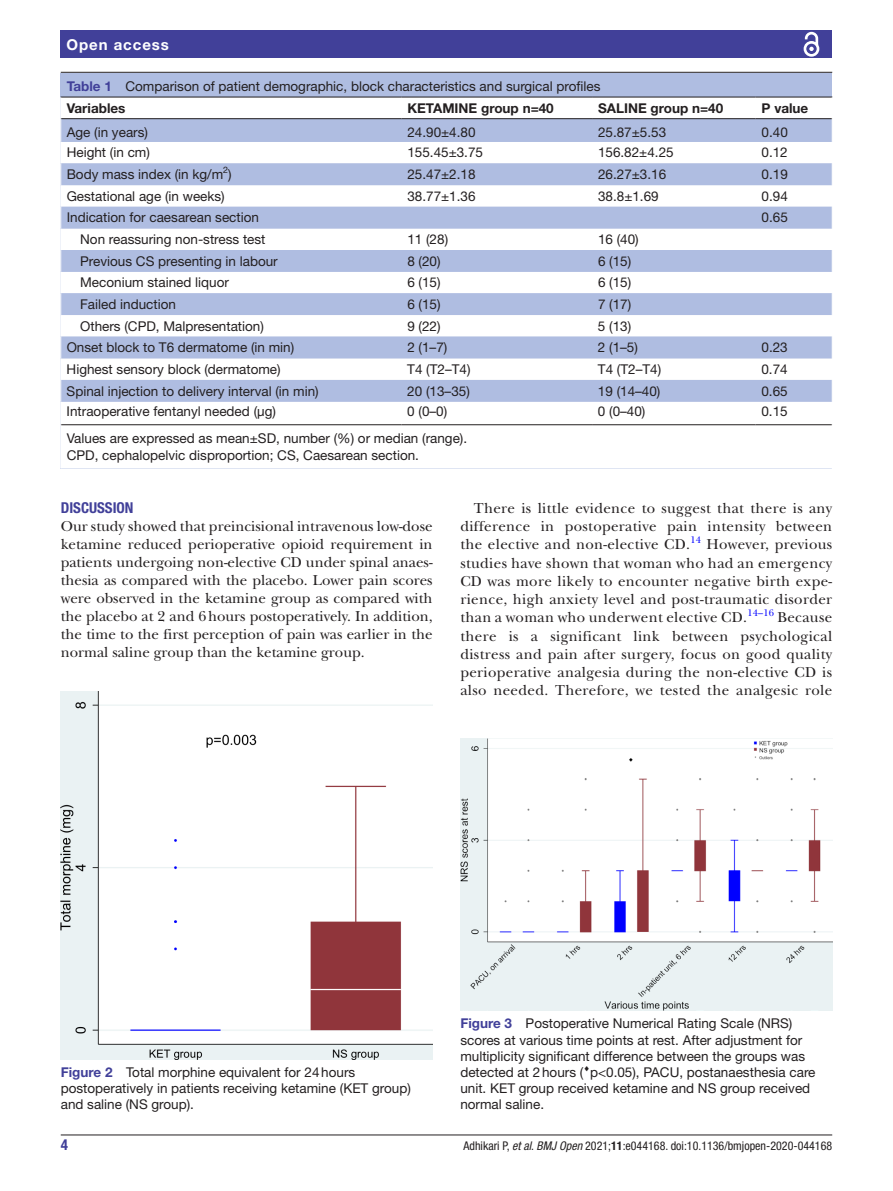
<style>
.page{position:relative;width:893px;height:1191px;background:#fff}
.page>*{position:absolute;margin:0;border:0;box-sizing:border-box;transform-origin:0 0}
.t1{font:15px/18.3px "New Baskerville";letter-spacing:.02em;color:#231f20;text-align:justify}
.t2{font:700 condensed 15px "Helvetica Neue LT Std";color:#414099}
.t3{font:700 15px "Helvetica Neue LT Std";letter-spacing:.065em;color:#fff}
.t4{font:13.5px/16.2px "Helvetica Neue LT Std";color:#231f20}
.t5{font:700 13.5px "Helvetica Neue LT Std";color:#231f20}
.t6{font:condensed 12px "Helvetica Neue LT Std";color:#231f20}
.t7{font:9.9px "New Baskerville";color:#00f}
.t8{font:9px "Helvetica Neue LT Std";color:#231f20}
.s1{font-weight:700;color:#414099}
.s2{font-weight:700}
.s3{font-size:13.5px}
.s4{font-style:italic}
</style>
<div class="page">
<hr style="left:61px;top:1134px;width:771px;height:1px;background:#231f20">
<div style="left:61px;top:31px;width:771px;height:27px;background:#414099"></div>
<svg style="left:803px;top:31px;width:17px;height:26px"></svg>
<div style="left:61px;top:73px;width:771px;height:395px;background:#afbde1"></div>
<hr style="left:61px;top:72px;width:771px;height:1px;background:#231f20">
<div style="left:61px;top:98px;width:771px;height:370px;background:#fff"></div>
<svg style="left:61px;top:119px;width:771px;height:282px"></svg>
<hr style="left:61px;top:97px;width:340px;height:1px;background:#231f20">
<hr style="left:61px;top:118px;width:340px;height:1px;background:#231f20">
<hr style="left:401px;top:97px;width:191px;height:1px;background:#231f20">
<hr style="left:401px;top:118px;width:191px;height:1px;background:#231f20">
<hr style="left:592px;top:97px;width:164px;height:1px;background:#231f20">
<hr style="left:592px;top:118px;width:164px;height:1px;background:#231f20">
<hr style="left:756px;top:97px;width:76px;height:1px;background:#231f20">
<hr style="left:756px;top:118px;width:76px;height:1px;background:#231f20">
<hr style="left:61px;top:424px;width:340px;height:1px;background:#231f20">
<hr style="left:401px;top:424px;width:191px;height:1px;background:#231f20">
<hr style="left:592px;top:424px;width:164px;height:1px;background:#231f20">
<hr style="left:756px;top:424px;width:76px;height:1px;background:#231f20">
<svg style="left:60px;top:97px;width:1px;height:328px"></svg>
<hr style="left:67px;top:442px;width:765px;height:2px;background:#fff">
<hr style="left:67px;top:459px;width:765px;height:1px;background:#fff">
<img style="left:61px;top:691px;width:372px;height:368px">
<img style="left:460px;top:738px;width:372px;height:272px">
<p class="t3" style="left:66px;top:35px;width:104px">Open access</p>
<p class="t4" style="left:67px;top:75px;width:535px;line-height:22px"><span class="s1">Table 1</span> Comparison of patient demographic, block characteristics and surgical profiles<br><span class="s2">Variables</span></p>
<p class="t5" style="left:407px;top:99px;width:148px">KETAMINE group n=40</p>
<p class="t5" style="left:598px;top:99px;width:127px">SALINE group n=40</p>
<p class="t5" style="left:762px;top:99px;width:48px">P value</p>
<p class="t4" style="left:67px;top:124px;width:83px">Age (in years)</p>
<p class="t4" style="left:407px;top:124px;width:70px">24.90±4.80</p>
<p class="t4" style="left:598px;top:124px;width:70px">25.87±5.53</p>
<p class="t4" style="left:762px;top:124px;width:28px">0.40</p>
<p class="t4" style="left:67px;top:144px;width:85px">Height (in cm)</p>
<p class="t4" style="left:407px;top:144px;width:77px">155.45±3.75</p>
<p class="t4" style="left:598px;top:144px;width:77px">156.82±4.25</p>
<p class="t4" style="left:761px;top:144px;width:28px">0.12</p>
<p class="t4" style="left:67px;top:166px;width:158px">Body mass index (in kg/m</p>
<p class="t8" style="left:223px;top:164px;width:10px">2<span class="s3">)</span></p>
<p class="t4" style="left:407px;top:166px;width:70px">25.47±2.18</p>
<p class="t4" style="left:598px;top:166px;width:70px">26.27±3.16</p>
<p class="t4" style="left:762px;top:166px;width:28px">0.19</p>
<p class="t4" style="left:67px;top:188px;width:159px">Gestational age (in weeks)</p>
<p class="t4" style="left:407px;top:188px;width:70px">38.77±1.36</p>
<p class="t4" style="left:598px;top:188px;width:62px">38.8±1.69</p>
<p class="t4" style="left:762px;top:188px;width:28px">0.94</p>
<p class="t4" style="left:67px;top:209px;width:194px">Indication for caesarean section</p>
<p class="t4" style="left:761px;top:209px;width:28px">0.65</p>
<p class="t4" style="left:80px;top:231px;width:187px">Non reassuring non-stress test</p>
<p class="t4" style="left:407px;top:231px;width:42px">11 (28)</p>
<p class="t4" style="left:598px;top:231px;width:42px">16 (40)</p>
<p class="t4" style="left:80px;top:253px;width:199px">Previous CS presenting in labour</p>
<p class="t4" style="left:407px;top:253px;width:35px">8 (20)</p>
<p class="t4" style="left:598px;top:253px;width:35px">6 (15)</p>
<p class="t4" style="left:80px;top:274px;width:150px">Meconium stained liquor</p>
<p class="t4" style="left:407px;top:274px;width:35px">6 (15)</p>
<p class="t4" style="left:598px;top:274px;width:35px">6 (15)</p>
<p class="t4" style="left:80px;top:296px;width:97px">Failed induction</p>
<p class="t4" style="left:407px;top:296px;width:35px">6 (15)</p>
<p class="t4" style="left:598px;top:296px;width:35px">7 (17)</p>
<p class="t4" style="left:80px;top:317px;width:185px">Others (CPD, Malpresentation)</p>
<p class="t4" style="left:407px;top:317px;width:35px">9 (22)</p>
<p class="t4" style="left:598px;top:317px;width:35px">5 (13)</p>
<p class="t4" style="left:67px;top:339px;width:229px">Onset block to T6 dermatome (in min)</p>
<p class="t4" style="left:407px;top:339px;width:42px">2 (1–7)</p>
<p class="t4" style="left:598px;top:339px;width:42px">2 (1–5)</p>
<p class="t4" style="left:761px;top:339px;width:28px">0.23</p>
<p class="t4" style="left:67px;top:361px;width:216px">Highest sensory block (dermatome)</p>
<p class="t4" style="left:407px;top:361px;width:65px">T4 (T2–T4)</p>
<p class="t4" style="left:598px;top:361px;width:65px">T4 (T2–T4)</p>
<p class="t4" style="left:761px;top:361px;width:28px">0.74</p>
<p class="t4" style="left:67px;top:382px;width:254px">Spinal injection to delivery interval (in min)</p>
<p class="t4" style="left:407px;top:382px;width:64px">20 (13–35)</p>
<p class="t4" style="left:598px;top:382px;width:64px">19 (14–40)</p>
<p class="t4" style="left:761px;top:382px;width:28px">0.65</p>
<p class="t4" style="left:67px;top:403px;width:211px">Intraoperative fentanyl needed (μg)</p>
<p class="t4" style="left:407px;top:403px;width:42px">0 (0–0)</p>
<p class="t4" style="left:598px;top:403px;width:49px">0 (0–40)</p>
<p class="t4" style="left:761px;top:403px;width:28px">0.15</p>
<p class="t4" style="left:67px;top:430px;width:402px">Values are expressed as mean±SD, number (%) or median (range).<br>CPD, cephalopelvic disproportion; CS, Caesarean section.</p>
<p class="t2" style="left:61px;top:499px;width:74px">DISCUSSION</p>
<p class="t1" style="left:61px;top:517px;width:373px">Our study showed that preincisional intravenous low-dose ketamine reduced perioperative opioid requirement in patients undergoing non-elective CD under spinal anaes&shy;thesia as compared with the placebo. Lower pain scores were observed in the ketamine group as compared with the placebo at 2 and 6hours postoperatively. In addition, the time to the first perception of pain was earlier in the normal saline group than the ketamine group.</p>
<p class="t1" style="left:460px;top:499px;width:373px;text-indent:14px">There is little evidence to suggest that there is any difference in postoperative pain intensity between the elective and non-elective CD.<sup>14</sup> However, previous studies have shown that woman who had an emergency CD was more likely to encounter negative birth expe&shy;rience, high anxiety level and post-traumatic disorder than a woman who underwent elective CD.</p>
<p class="t7" style="left:747px;top:606px;width:28px">14–16</p>
<p class="t1" style="left:460px;top:608px;width:373px;text-indent:317px">Because there is a significant link between psychological distress and pain after surgery, focus on good quality perioperative analgesia during the non-elective CD is also needed. Therefore, we tested the analgesic role</p>
<p class="t4" style="left:61px;top:1063px;width:352px"><span class="s1">Figure 2</span> Total morphine equivalent for 24hours postoperatively in patients receiving ketamine (KET group) and saline (NS group).</p>
<p class="t4" style="left:460px;top:1015px;width:346px"><span class="s1">Figure 3</span> Postoperative Numerical Rating Scale (NRS) scores at various time points at rest. After adjustment for multiplicity significant difference between the groups was detected at 2hours (</p>
<p class="t4" style="left:460px;top:1063px;width:357px;text-indent:130px">p&lt;0.05), PACU, postanaesthesia care unit. KET group received ketamine and NS group received normal saline.</p>
<p class="t2" style="left:61px;top:1135px;width:9px">4</p>
<p class="t6" style="left:463px;top:1138px;width:370px">Adhikari P, <span class="s4">et al</span>. <span class="s4">BMJ Open</span> 2021;<span class="s2">11</span>:e044168. doi:10.1136/bmjopen-2020-044168</p>
</div>
